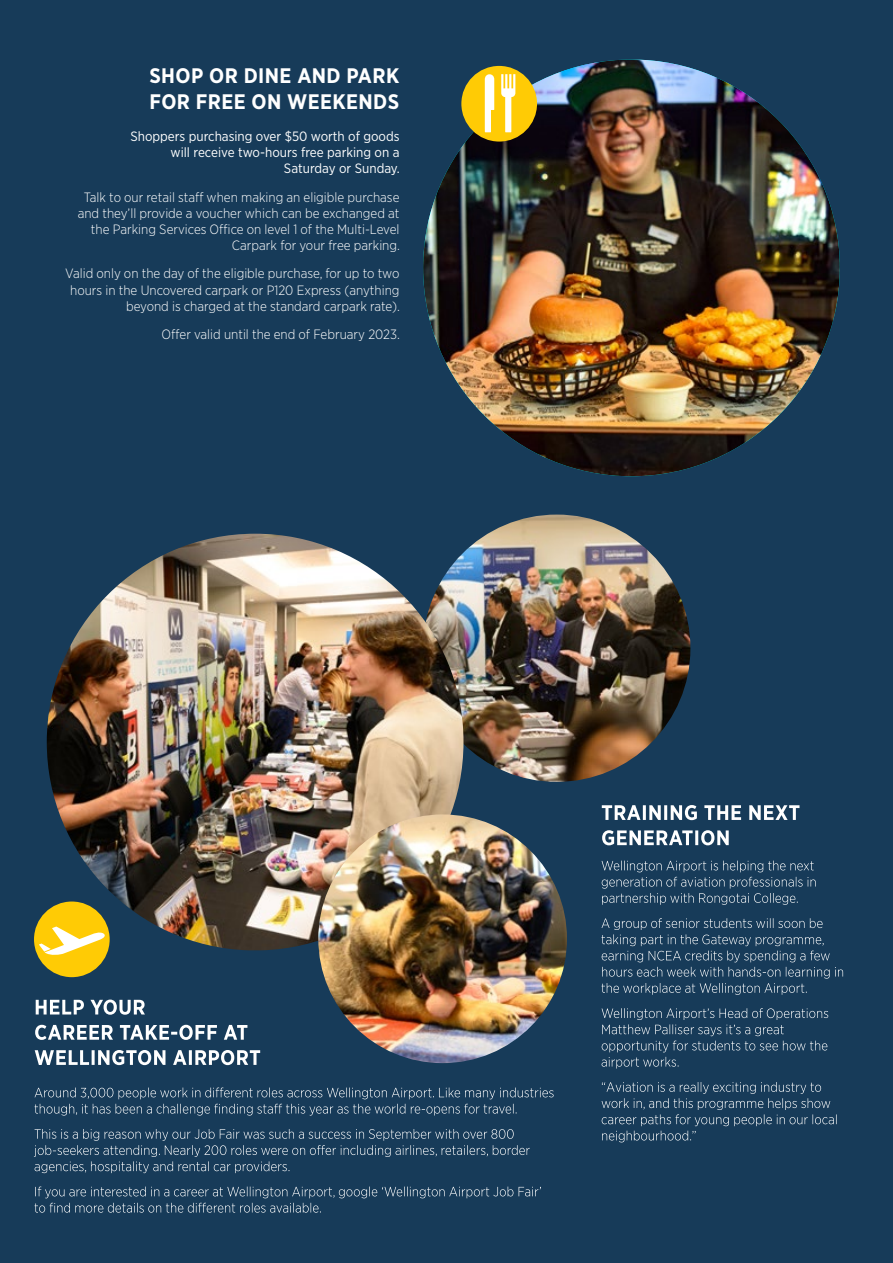
<style>
.page{position:relative;width:893px;height:1263px;background:#173b59}
.page>*{position:absolute;margin:0;border:0;box-sizing:border-box;transform-origin:0 0}
.t1{font:700 condensed 21px/25.2px "Gotham Pro";letter-spacing:.02em;color:#fff}
.t2{font:300 13.5px/16.2px "Gotham Narrow";color:#fff;text-align:right}
.t3{font:13.5px/16.2px "Gotham Narrow";color:#fff;text-align:right}
</style>
<div class="page">
<svg style="left:602px;top:1082px;width:235px;height:60px"></svg>
<svg style="left:602px;top:1008px;width:226px;height:60px"></svg>
<svg style="left:601px;top:918px;width:242px;height:77px"></svg>
<svg style="left:602px;top:860px;width:214px;height:45px"></svg>
<svg style="left:602px;top:830px;width:127px;height:15px"></svg>
<svg style="left:602px;top:805px;width:197px;height:15px"></svg>
<img style="left:423px;top:60px;width:417px;height:416px;border-radius:208px">
<div style="left:461px;top:66px;width:76px;height:76px;background:#ffcb05;border-radius:50%"></div>
<svg style="left:501px;top:74px;width:14px;height:58px"></svg>
<svg style="left:485px;top:74px;width:9px;height:58px"></svg>
<div style="left:34px;top:901px;width:76px;height:76px;background:#ffcb05;border-radius:50%"></div>
<svg style="left:39px;top:926px;width:66px;height:29px"></svg>
<svg style="left:35px;top:1186px;width:506px;height:27px"></svg>
<svg style="left:34px;top:1129px;width:496px;height:44px"></svg>
<svg style="left:35px;top:1087px;width:519px;height:28px"></svg>
<svg style="left:35px;top:1050px;width:225px;height:15px"></svg>
<svg style="left:35px;top:1025px;width:212px;height:15px"></svg>
<svg style="left:36px;top:999px;width:109px;height:16px"></svg>
<img style="left:423px;top:514px;width:267px;height:268px;border-radius:134px">
<img style="left:47px;top:534px;width:416px;height:416px;border-radius:207px">
<img style="left:318px;top:814px;width:249px;height:249px;border-radius:124px">
<h1 class="t1" style="left:149px;top:63px;width:251px">SHOP OR DINE AND PARK<br>FOR FREE ON WEEKENDS</h1>
<p class="t3" style="left:130px;top:128px;width:271px">Shoppers purchasing over $50 worth of goods will receive two-hours free parking on a<br>Saturday or Sunday.</p>
<p class="t2" style="left:78px;top:188px;width:324px">Talk to our retail staff when making an eligible purchase and they’ll provide a voucher which can be exchanged at the Parking Services Office on level 1 of the Multi-Level Carpark for your free parking.</p>
<p class="t2" style="left:65px;top:265px;width:336px">Valid only on the day of the eligible purchase, for up to two hours in the Uncovered carpark or P120 Express (anything beyond is charged at the standard carpark rate).</p>
<p class="t2" style="left:162px;top:326px;width:240px">Offer valid until the end of February 2023.</p>
</div>
